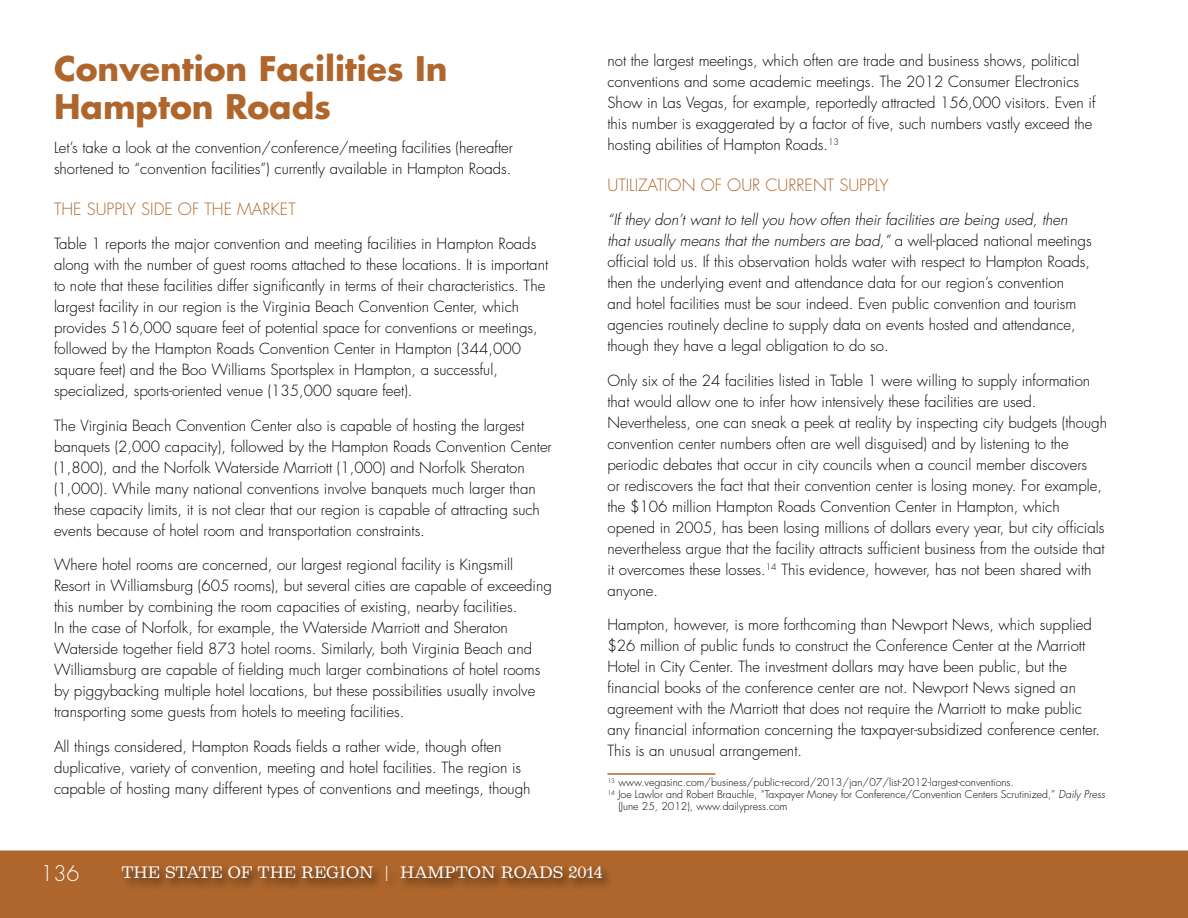
<style>
.page{position:relative;width:1188px;height:918px;background:#fff}
.page>*{position:absolute;margin:0;border:0;box-sizing:border-box;transform-origin:0 0}
.t1{font:700 33px/37.5px "Futura Std";color:#af662c}
.t2{font:300 21px "Futura Std";color:#fff}
.t3{font:300 16.5px "Futura Std";color:#af662c}
.t4{font:300 15px/21px "Futura Std";color:#000}
.t5{font:15px "Belizio";color:#fff}
.t6{font:300 10.5px "Futura Std";color:#000}
.s1{font-style:italic}
</style>
<div class="page">
<div style="left:0;top:850px;width:1188px;height:68px;background:#af662c"></div>
<div style="left:119px;top:863px;width:495px;height:30px;background:#000;opacity:.75"></div>
<hr style="left:608px;top:773px;width:108px;height:2px;background:#af662c">
<h1 class="t1" style="left:54px;top:50px;width:395px">Convention Facilities In<br>Hampton Roads</h1>
<p class="t4" style="left:54px;top:138px;width:461px">Let’s take a look at the convention/conference/meeting facilities (hereafter shortened to “convention facilities”) currently available in Hampton Roads.</p>
<p class="t3" style="left:54px;top:199px;width:243px">THE SUPPLY SIDE OF THE MARKET</p>
<p class="t4" style="left:54px;top:234px;width:496px">Table 1 reports the major convention and meeting facilities in Hampton Roads along with the number of guest rooms attached to these locations. It is important to note that these facilities differ significantly in terms of their characteristics. The largest facility in our region is the Virginia Beach Convention Center, which provides 516,000 square feet of potential space for conventions or meetings, followed by the Hampton Roads Convention Center in Hampton (344,000 square feet) and the Boo Williams Sportsplex in Hampton, a successful, specialized, sports-oriented venue (135,000 square feet).</p>
<p class="t4" style="left:54px;top:415px;width:499px">The Virginia Beach Convention Center also is capable of hosting the largest banquets (2,000 capacity), followed by the Hampton Roads Convention Center (1,800), and the Norfolk Waterside Marriott (1,000) and Norfolk Sheraton (1,000). While many national conventions involve banquets much larger than these capacity limits, it is not clear that our region is capable of attracting such events because of hotel room and transportation constraints.</p>
<p class="t4" style="left:54px;top:555px;width:499px">Where hotel rooms are concerned, our largest regional facility is Kingsmill Resort in Williamsburg (605 rooms), but several cities are capable of exceeding this number by combining the room capacities of existing, nearby facilities.<br>In the case of Norfolk, for example, the Waterside Marriott and Sheraton Waterside together field 873 hotel rooms. Similarly, both Virginia Beach and Williamsburg are capable of fielding much larger combinations of hotel rooms by piggybacking multiple hotel locations, but these possibilities usually involve transporting some guests from hotels to meeting facilities.</p>
<p class="t4" style="left:54px;top:736px;width:478px">All things considered, Hampton Roads fields a rather wide, though often duplicative, variety of convention, meeting and hotel facilities. The region is capable of hosting many different types of conventions and meetings, though</p>
<p class="t4" style="left:608px;top:51px;width:490px">not the largest meetings, which often are trade and business shows, political conventions and some academic meetings. The 2012 Consumer Electronics Show in Las Vegas, for example, reportedly attracted 156,000 visitors. Even if this number is exaggerated by a factor of five, such numbers vastly exceed the hosting abilities of Hampton Roads.<sup>13</sup></p>
<p class="t3" style="left:608px;top:175px;width:283px">UTILIZATION OF OUR CURRENT SUPPLY</p>
<p class="t4" style="left:608px;top:210px;width:486px"><span class="s1">“If they don’t want to tell you how often their facilities are being used, then that usually means that the numbers are bad,”</span> a well-placed national meetings official told us. If this observation holds water with respect to Hampton Roads, then the underlying event and attendance data for our region’s convention and hotel facilities must be sour indeed. Even public convention and tourism agencies routinely decline to supply data on events hosted and attendance, though they have a legal obligation to do so.</p>
<p class="t4" style="left:607px;top:370px;width:501px">Only six of the 24 facilities listed in Table 1 were willing to supply information that would allow one to infer how intensively these facilities are used.<br>Nevertheless, one can sneak a peek at reality by inspecting city budgets (though convention center numbers often are well disguised) and by listening to the periodic debates that occur in city councils when a council member discovers<br>or rediscovers the fact that their convention center is losing money. For example, the $106 million Hampton Roads Convention Center in Hampton, which opened in 2005, has been losing millions of dollars every year, but city officials nevertheless argue that the facility attracts sufficient business from the outside that it overcomes these losses.<sup>14</sup> This evidence, however, has not been shared with anyone.</p>
<p class="t4" style="left:607px;top:615px;width:494px">Hampton, however, is more forthcoming than Newport News, which supplied $26 million of public funds to construct the Conference Center at the Marriott Hotel in City Center. The investment dollars may have been public, but the financial books of the conference center are not. Newport News signed an agreement with the Marriott that does not require the Marriott to make public any financial information concerning the taxpayer-subsidized conference center.<br>This is an unusual arrangement.</p>
<p class="t6" style="left:608px;top:776px;width:408px"><sup>13</sup> www.vegasinc.com/business/public-record/2013/jan/07/list-2012-largest-conventions.</p>
<p class="t6" style="left:608px;top:788px;width:499px"><sup>14</sup> Joe Lawlor and Robert Brauchle, “Taxpayer Money for Conference/Convention Centers Scrutinized,” <span class="s1">Daily Press</span></p>
<p class="t6" style="left:618px;top:800px;width:171px">(June 25, 2012), www.dailypress.com</p>
<h2 class="t2" style="left:40px;top:861px;width:41px">136</h2>
<p class="t5" style="left:122px;top:864px;width:483px">THE STATE OF THE REGION | HAMPTON ROADS 2014</p>
</div>
